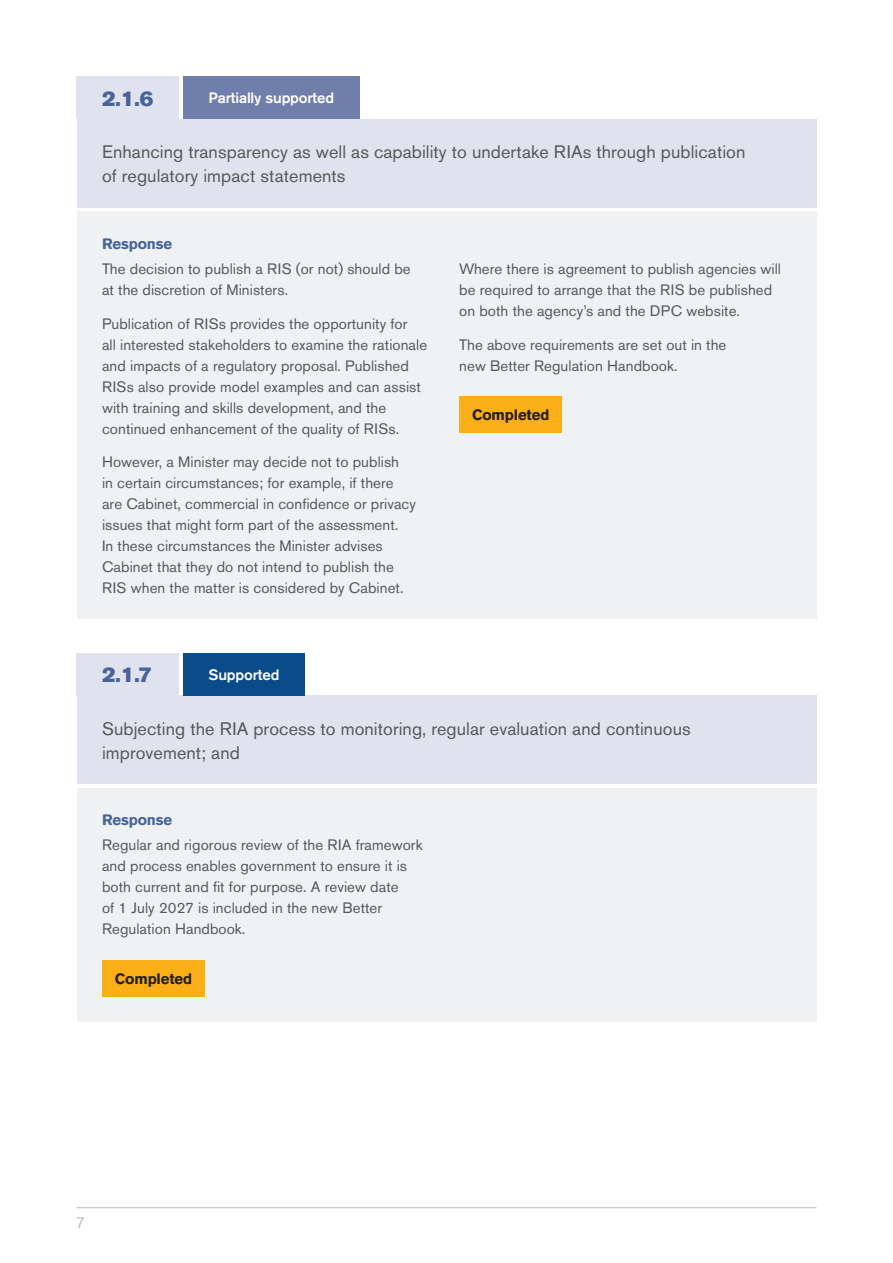
<style>
.page{position:relative;width:893px;height:1263px;background:#fff}
.page>*{position:absolute;margin:0;border:0;box-sizing:border-box;transform-origin:0 0}
.Sub_Sub_Heading{font:21px "Akzidenz Grotesk Std Super";color:#456499}
.Body_Text{font:18px/24px "Akzidenz Grotesk Std";letter-spacing:.005em;color:#57585a}
.Table_Body_Text{font:15px/21px "Akzidenz Grotesk Std";letter-spacing:.005em;color:#57585a}
.Table_Heading{font:500 15px "Akzidenz Grotesk Std";letter-spacing:-.01em;color:#fff}
.Table_Heading-2{font:700 15px "Akzidenz Grotesk Std";letter-spacing:-.01em;color:#231f20}
.Table_Paragraph_Head{font:700 15px "Akzidenz Grotesk Std";letter-spacing:-.01em;color:#456499}
.t1{font:15px "Arial";color:#bcbdc0}
</style>
<div class="page">
<hr style="left:77px;top:1207px;width:739px;height:1px;background:#bcbdc0">
<div style="left:77px;top:788px;width:739px;height:234px;background:#f0f1f2"></div>
<div style="left:77px;top:212px;width:739px;height:407px;background:#f0f1f2"></div>
<div style="left:77px;top:119px;width:739px;height:89px;background:#e0e2ed"></div>
<div style="left:77px;top:77px;width:102px;height:42px;background:#e0e2ed"></div>
<div style="left:183px;top:77px;width:177px;height:42px;background:#707eab"></div>
<div style="left:459px;top:396px;width:103px;height:37px;background:#faaf18"></div>
<div style="left:102px;top:960px;width:103px;height:36px;background:#faaf18"></div>
<div style="left:77px;top:695px;width:739px;height:89px;background:#e0e2ed"></div>
<div style="left:77px;top:653px;width:102px;height:42px;background:#e0e2ed"></div>
<div style="left:183px;top:653px;width:122px;height:42px;background:#094c89"></div>
<p class="Sub_Sub_Heading" style="left:102px;top:86px;width:53px">2.1.6</p>
<p class="Table_Heading" style="left:209px;top:89px;width:127px">Partially supported</p>
<p class="Body_Text" style="left:102px;top:140px;width:645px">Enhancing transparency as well as capability to undertake RIAs through publication of regulatory impact statements</p>
<p class="Table_Paragraph_Head" style="left:102px;top:235px;width:72px">Response</p>
<p class="Table_Body_Text" style="left:102px;top:258px;width:310px">The decision to publish a RIS (or not) should be at the discretion of Ministers.</p>
<p class="Table_Body_Text" style="left:102px;top:313px;width:327px">Publication of RISs provides the opportunity for<br>all interested stakeholders to examine the rationale and impacts of a regulatory proposal. Published RISs also provide model examples and can assist with training and skills development, and the continued enhancement of the quality of RISs.</p>
<p class="Table_Body_Text" style="left:102px;top:452px;width:316px">However, a Minister may decide not to publish<br>in certain circumstances; for example, if there are Cabinet, commercial in confidence or privacy issues that might form part of the assessment.<br>In these circumstances the Minister advises Cabinet that they do not intend to publish the RIS when the matter is considered by Cabinet.</p>
<p class="Sub_Sub_Heading" style="left:102px;top:662px;width:51px">2.1.7</p>
<p class="Table_Heading" style="left:209px;top:665px;width:72px">Supported</p>
<p class="Table_Body_Text" style="left:459px;top:258px;width:323px">Where there is agreement to publish agencies will be required to arrange that the RIS be published on both the agency’s and the DPC website.</p>
<p class="Table_Body_Text" style="left:459px;top:334px;width:269px">The above requirements are set out in the new Better Regulation Handbook.</p>
<p class="Table_Heading-2" style="left:472px;top:406px;width:79px">Completed</p>
<p class="Body_Text" style="left:102px;top:716px;width:590px">Subjecting the RIA process to monitoring, regular evaluation and continuous improvement; and</p>
<p class="Table_Paragraph_Head" style="left:102px;top:811px;width:72px">Response</p>
<p class="Table_Body_Text" style="left:102px;top:834px;width:322px">Regular and rigorous review of the RIA framework and process enables government to ensure it is both current and fit for purpose. A review date<br>of 1 July 2027 is included in the new Better Regulation Handbook.</p>
<p class="Table_Heading-2" style="left:115px;top:970px;width:79px">Completed</p>
<p class="t1" style="left:77px;top:1212px;width:10px">7</p>
</div>
